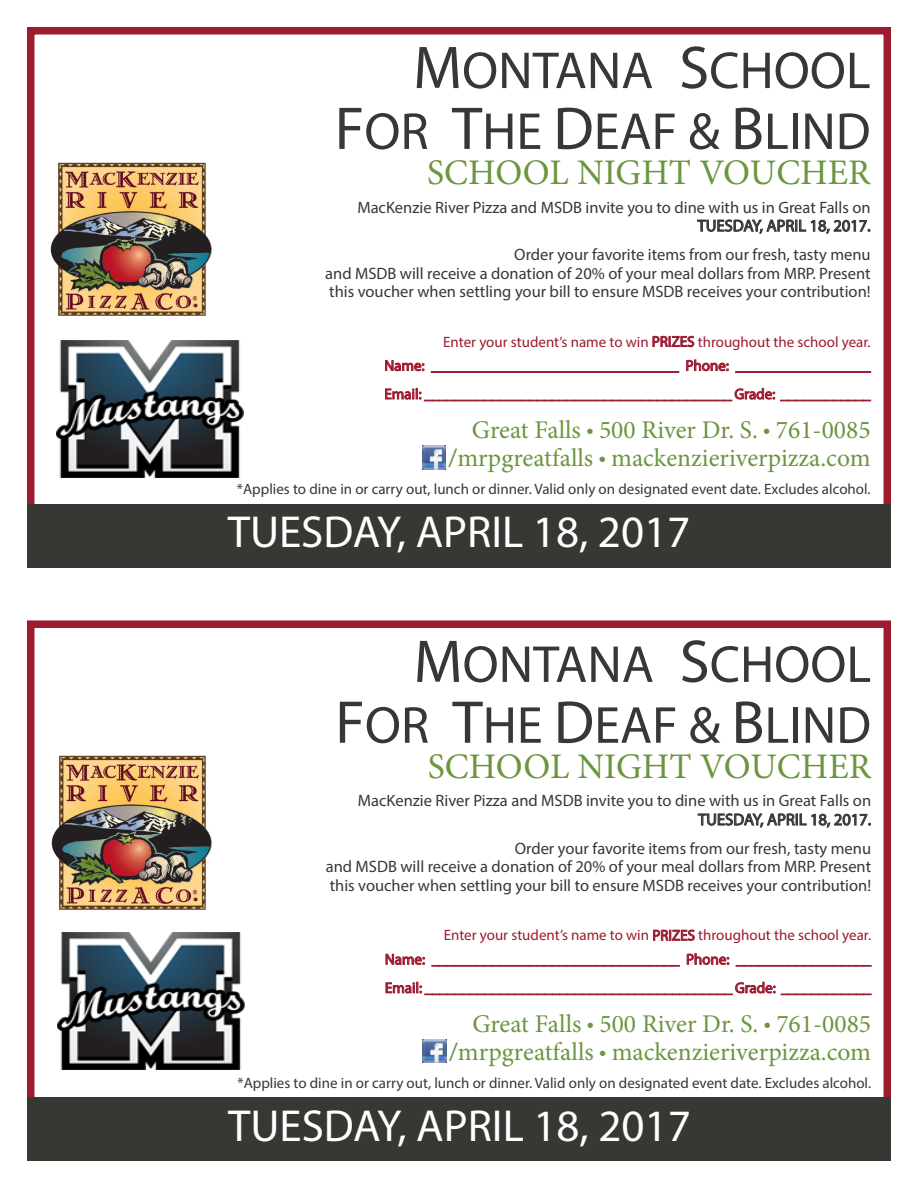
<style>
.page{position:relative;width:918px;height:1188px;background:#fff}
.page>*{position:absolute;margin:0;border:0;box-sizing:border-box;transform-origin:0 0}
.t1{font:52.35px "Myriad Pro";color:#373834}
.t2{font:45px "Myriad Pro";color:#fff}
.t3{font:36px "Minion Pro";color:#6b953e}
.t4{font:25.5px/27.8px "Minion Pro";color:#6b953e;text-align:right}
.t5{font:16.5px/18.8px "Myriad Pro";color:#373834}
.t6{font:15px "Myriad Pro";color:#373834}
.t7{font:15px "Myriad Pro";color:#9d1b2f}
.s1{font-size:60.9px}
.s2{font-family:"Myriad Pro"}
</style>
<div class="page">
<div style="left:27px;top:27px;width:864px;height:488px;border:8px solid #9d1b2f"></div>
<div style="left:27px;top:504px;width:864px;height:64px;background:#373834"></div>
<svg style="left:697px;top:219px;width:173px;height:15px"></svg>
<img style="left:422px;top:445px;width:24px;height:24px">
<img style="left:51px;top:162px;width:160px;height:154px">
<svg style="left:652px;top:336px;width:43px;height:11px"></svg>
<svg style="left:385px;top:359px;width:486px;height:42px"></svg>
<div style="left:27px;top:620px;width:864px;height:489px;border:8px solid #9d1b2f"></div>
<div style="left:27px;top:1098px;width:864px;height:63px;background:#373834"></div>
<svg style="left:697px;top:813px;width:174px;height:15px"></svg>
<img style="left:423px;top:1039px;width:23px;height:24px">
<img style="left:51px;top:756px;width:161px;height:154px">
<svg style="left:653px;top:929px;width:42px;height:12px"></svg>
<svg style="left:385px;top:953px;width:487px;height:42px"></svg>
<img style="left:57px;top:341px;width:187px;height:137px">
<img style="left:57px;top:932px;width:187px;height:137px">
<p class="t1" style="left:413px;top:38px;width:459px"><span class="s1">M</span>ONTANA <span class="s1">S</span>CHOOL</p>
<p class="t1" style="left:335px;top:99px;width:537px"><span class="s1">F</span>OR <span class="s1">T</span>HE <span class="s1">D</span>EAF &amp; <span class="s1">B</span>LIND</p>
<p class="t3" style="left:427px;top:148px;width:445px">SCHOOL NIGHT VOUCHER</p>
<p class="t5" style="left:357px;top:197px;width:515px">MacKenzie River Pizza and MSDB invite you to dine with us in Great Falls on</p>
<p class="t5" style="left:698px;top:216px;width:175px">TUESDAY, APRIL 18, 2017.</p>
<p class="t5" style="left:514px;top:245px;width:358px">Order your favorite items from our fresh, tasty menu</p>
<p class="t5" style="left:325px;top:263px;width:547px">and MSDB will receive a donation of 20% of your meal dollars from MRP. Present this voucher when settling your bill to ensure MSDB receives your contribution!</p>
<p class="t7" style="left:443px;top:332px;width:429px">Enter your student’s name to win PRIZES throughout the school year.</p>
<p class="t4" style="left:449px;top:417px;width:424px">Great Falls <span class="s2">•</span> 500 River Dr. S. <span class="s2">•</span> 761-0085 <span class="s2">/</span>mrpgreatfalls <span class="s2">•</span> mackenzieriverpizza.com</p>
<p class="t6" style="left:237px;top:480px;width:635px">*Applies to dine in or carry out, lunch or dinner. Valid only on designated event date. Excludes alcohol.</p>
<p class="t2" style="left:228px;top:504px;width:464px">TUESDAY, APRIL 18, 2017</p>
<p class="t1" style="left:414px;top:632px;width:459px"><span class="s1">M</span>ONTANA <span class="s1">S</span>CHOOL</p>
<p class="t1" style="left:335px;top:693px;width:537px"><span class="s1">F</span>OR <span class="s1">T</span>HE <span class="s1">D</span>EAF &amp; <span class="s1">B</span>LIND</p>
<p class="t3" style="left:428px;top:742px;width:445px">SCHOOL NIGHT VOUCHER</p>
<p class="t5" style="left:358px;top:791px;width:515px">MacKenzie River Pizza and MSDB invite you to dine with us in Great Falls on</p>
<p class="t5" style="left:698px;top:810px;width:175px">TUESDAY, APRIL 18, 2017.</p>
<p class="t5" style="left:515px;top:838px;width:358px">Order your favorite items from our fresh, tasty menu</p>
<p class="t5" style="left:326px;top:857px;width:547px">and MSDB will receive a donation of 20% of your meal dollars from MRP. Present this voucher when settling your bill to ensure MSDB receives your contribution!</p>
<p class="t7" style="left:444px;top:926px;width:429px">Enter your student’s name to win PRIZES throughout the school year.</p>
<p class="t4" style="left:449px;top:1010px;width:424px">Great Falls <span class="s2">•</span> 500 River Dr. S. <span class="s2">•</span> 761-0085 <span class="s2">/</span>mrpgreatfalls <span class="s2">•</span> mackenzieriverpizza.com</p>
<p class="t6" style="left:237px;top:1074px;width:635px">*Applies to dine in or carry out, lunch or dinner. Valid only on designated event date. Excludes alcohol.</p>
<p class="t2" style="left:228px;top:1098px;width:464px">TUESDAY, APRIL 18, 2017</p>
</div>
